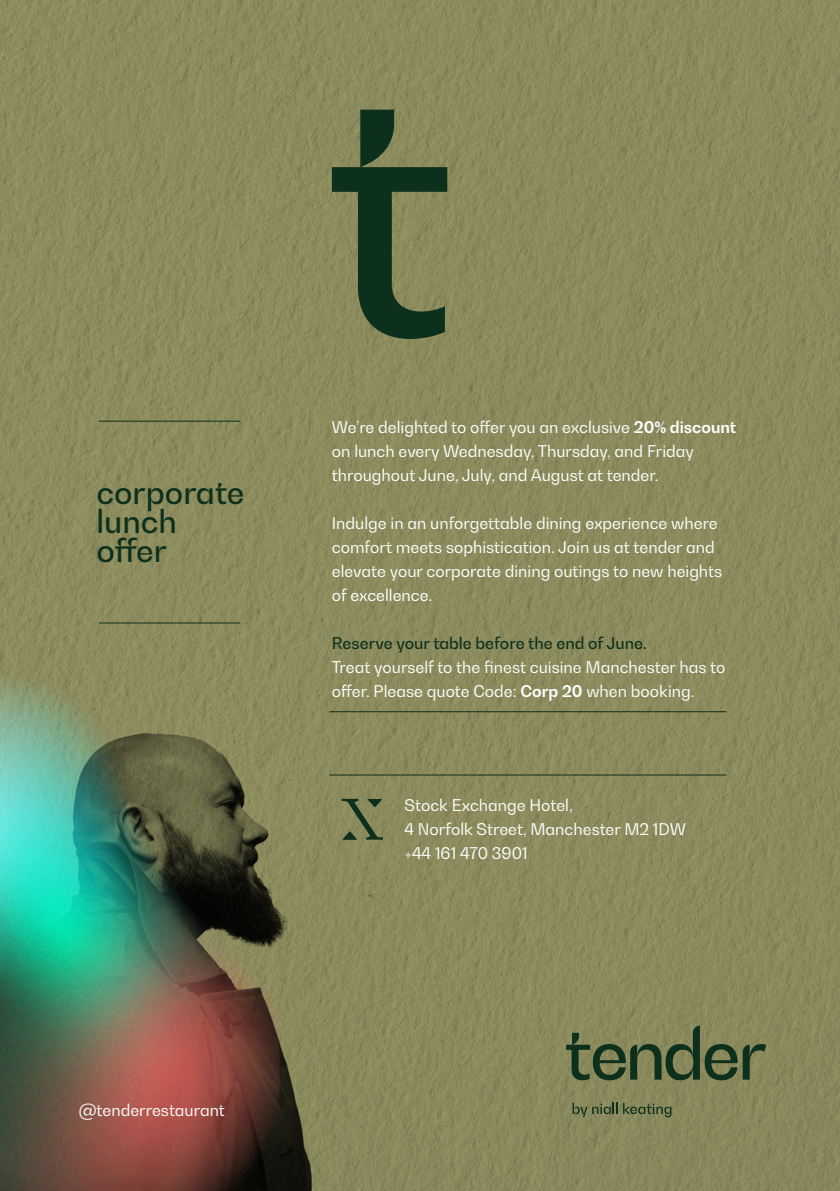
<style>
.page{position:relative;width:840px;height:1191px;background:#fff}
.page>*{position:absolute;margin:0;border:0;box-sizing:border-box;transform-origin:0 0}
.t1{font:500 31.4px "Bw Gradual";color:#0d301c}
.t2{font:16px/24px "Bw Gradual";color:#fff}
.t3{font:500 16px "Bw Gradual";color:#0d301c}
.s1{font-weight:700}
</style>
<div class="page">
<div style="left:0;top:0;width:839px;height:1191px;background:#8b8b5d"></div>
<svg style="left:332px;top:110px;width:115px;height:229px"></svg>
<hr style="left:99px;top:421px;width:141px;height:1px;background:#0d301c">
<hr style="left:99px;top:622px;width:141px;height:1px;background:#0d301c">
<svg style="left:566px;top:1025px;width:200px;height:55px"></svg>
<svg style="left:572px;top:1103px;width:99px;height:14px"></svg>
<hr style="left:329px;top:711px;width:397px;height:1px;background:#0d301c">
<hr style="left:329px;top:774px;width:397px;height:1px;background:#0d301c">
<svg style="left:341px;top:798px;width:41px;height:41px"></svg>
<img style="left:279px;top:724px;width:41px;height:467px">
<img style="left:0;top:669px;width:279px;height:522px">
<p class="t1" style="left:96px;top:471px;width:149px">corporate</p>
<p class="t1" style="left:96px;top:501px;width:82px">lunch</p>
<p class="t1" style="left:96px;top:530px;width:72px">offer</p>
<p class="t2" style="left:332px;top:415px;width:406px">We’re delighted to offer you an exclusive <span class="s1">20% discount </span>on lunch every Wednesday, Thursday, and Friday throughout June, July, and August at tender.</p>
<p class="t2" style="left:332px;top:511px;width:391px">Indulge in an unforgettable dining experience where comfort meets sophistication. Join us at tender and elevate your corporate dining outings to new heights of excellence.</p>
<p class="t3" style="left:332px;top:633px;width:316px">Reserve your table before the end of June.</p>
<p class="t2" style="left:332px;top:655px;width:395px">Treat yourself to the finest cuisine Manchester has to offer. Please quote Code: <span class="s1">Corp 20</span> when booking.</p>
<p class="t2" style="left:404px;top:793px;width:169px">Stock Exchange Hotel,</p>
<p class="t2" style="left:404px;top:817px;width:283px">4 Norfolk Street, Manchester M2 1DW</p>
<p class="t2" style="left:404px;top:841px;width:124px">+44 161 470 3901</p>
<p class="t2" style="left:79px;top:1097px;width:148px">@tenderrestaurant</p>
</div>
